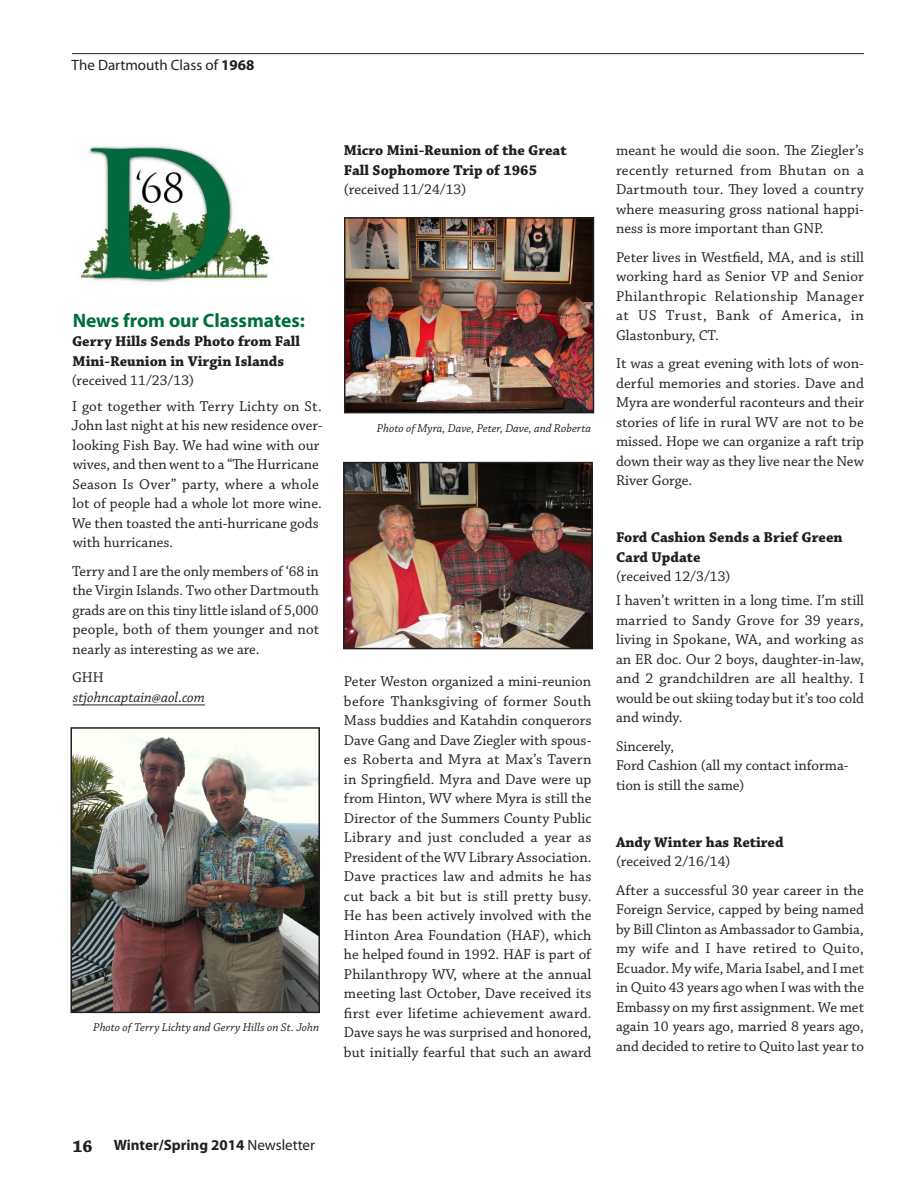
<style>
.page{position:relative;width:918px;height:1188px;background:#fff}
.page>*{position:absolute;margin:0;border:0;box-sizing:border-box;transform-origin:0 0}
.t1{font:700 19.5px "Myriad Pro";color:#006f3c}
.t2{font:15px/19.5px "Chaparral Pro";color:#231f20;text-align:justify}
.t3{font:700 15px/19.5px "Chaparral Pro";color:#231f20}
.t4{font:700 15px "Myriad Pro";color:#231f20}
.t5{font:15px "Myriad Pro";color:#231f20}
.t6{font:italic 15px "Chaparral Pro";color:#231f20}
.t7{font:italic 12px "Chaparral Pro";color:#231f20}
.s1{font-weight:700}
.s2{font-family:"Chaparral Pro";font-size:18px}
.s3{font-weight:400}
</style>
<div class="page">
<hr style="left:72px;top:53px;width:792px;height:1px;background:#231f20">
<hr style="left:73px;top:705px;width:132px;height:1px;background:#231f20">
<img style="left:80px;top:146px;width:191px;height:137px">
<img style="left:73px;top:730px;width:244px;height:280px">
<div style="left:70px;top:727px;width:250px;height:286px;border:2px solid #231f20"></div>
<img style="left:347px;top:220px;width:244px;height:190px">
<div style="left:344px;top:217px;width:250px;height:196px;border:2px solid #231f20"></div>
<img style="left:346px;top:465px;width:244px;height:181px">
<div style="left:343px;top:462px;width:250px;height:187px;border:2px solid #231f20"></div>
<p class="t5" style="left:72px;top:55px;width:184px">The Dartmouth Class of <span class="s1">1968</span></p>
<p class="t3" style="left:344px;top:141px;width:224px">Micro Mini-Reunion of the Great<br>Fall Sophomore Trip of 1965</p>
<p class="t2" style="left:344px;top:180px;width:124px">(received 11/24/13)</p>
<h1 class="t1" style="left:73px;top:308px;width:234px">News from our Classmates:</h1>
<p class="t3" style="left:72px;top:332px;width:230px">Gerry Hills Sends Photo from Fall<br>Mini-Reunion in Virgin Islands</p>
<p class="t2" style="left:72px;top:369px;width:252px;line-height:25.5px">(received 11/23/13)<br>I got together with Terry Lichty on St.</p>
<p class="t2" style="left:71px;top:417px;width:253px;text-align:left">John last night at his new residence over&shy;looking Fish Bay. We had wine with our wives, and then went to a “The Hurricane Season Is Over” party, where a whole lot of people had a whole lot more wine.<br>We then toasted the anti-hurricane gods with hurricanes.</p>
<p class="t2" style="left:72px;top:562px;width:249px">Terry and I are the only members of ‘68 in the Virgin Islands. Two other Dartmouth grads are on this tiny little island of 5,000 people, both of them younger and not nearly as interesting as we are.</p>
<p class="t2" style="left:72px;top:669px;width:33px">GHH</p>
<p class="t6" style="left:73px;top:689px;width:134px">stjohncaptain@aol.com</p>
<p class="t7" style="left:93px;top:1021px;width:227px">Photo of Terry Lichty and Gerry Hills on St. John</p>
<p class="t7" style="left:377px;top:421px;width:216px">Photo of Myra, Dave, Peter, Dave, and Roberta</p>
<p class="t2" style="left:344px;top:672px;width:249px">Peter Weston organized a mini-reunion before Thanksgiving of former South Mass buddies and Katahdin conquerors Dave Gang and Dave Ziegler with spous&shy;es Roberta and Myra at Max’s Tavern in Springfield. Myra and Dave were up from Hinton, WV where Myra is still the Director of the Summers County Public Library and just concluded a year as President of the WV Library Association.<br>Dave practices law and admits he has cut back a bit but is still pretty busy.<br>He has been actively involved with the Hinton Area Foundation (HAF), which he helped found in 1992. HAF is part of Philanthropy WV, where at the annual meeting last October, Dave received its first ever lifetime achievement award.<br>Dave says he was surprised and honored, but initially fearful that such an award</p>
<p class="t2" style="left:616px;top:141px;width:250px">meant he would die soon. The Ziegler’s recently returned from Bhutan on a Dartmouth tour. They loved a country where measuring gross national happi&shy;ness is more important than GNP.</p>
<p class="t2" style="left:616px;top:248px;width:250px">Peter lives in Westfield, MA, and is still working hard as Senior VP and Senior Philanthropic Relationship Manager at US Trust, Bank of America, in Glastonbury, CT.</p>
<p class="t2" style="left:616px;top:354px;width:250px">It was a great evening with lots of won&shy;derful memories and stories. Dave and Myra are wonderful raconteurs and their stories of life in rural WV are not to be missed. Hope we can organize a raft trip down their way as they live near the New River Gorge.</p>
<p class="t3" style="left:616px;top:528px;width:228px">Ford Cashion Sends a Brief Green<br>Card Update</p>
<p class="t2" style="left:616px;top:565px;width:250px;line-height:24px">(received 12/3/13)<br>I haven’t written in a long time. I’m still</p>
<p class="t2" style="left:616px;top:611px;width:250px">married to Sandy Grove for 39 years, living in Spokane, WA, and working as an ER doc. Our 2 boys, daughter-in-law, and 2 grandchildren are all healthy. I would be out skiing today but it’s too cold and windy.</p>
<p class="t2" style="left:616px;top:737px;width:234px;text-align:left">Sincerely,<br>Ford Cashion (all my contact informa&shy;tion is still the same)</p>
<p class="t3" style="left:616px;top:833px;width:169px">Andy Winter has Retired</p>
<p class="t2" style="left:616px;top:848px;width:250px;line-height:28.5px">(received 2/16/14)<br>After a successful 30 year career in the</p>
<p class="t2" style="left:616px;top:900px;width:250px">Foreign Service, capped by being named by Bill Clinton as Ambassador to Gambia, my wife and I have retired to Quito, Ecuador. My wife, Maria Isabel, and I met in Quito 43 years ago when I was with the Embassy on my first assignment. We met again 10 years ago, married 8 years ago, and decided to retire to Quito last year to</p>
<p class="t4" style="left:72px;top:1135px;width:244px"><span class="s2">16</span> Winter/Spring 2014 <span class="s3">Newsletter</span></p>
</div>
